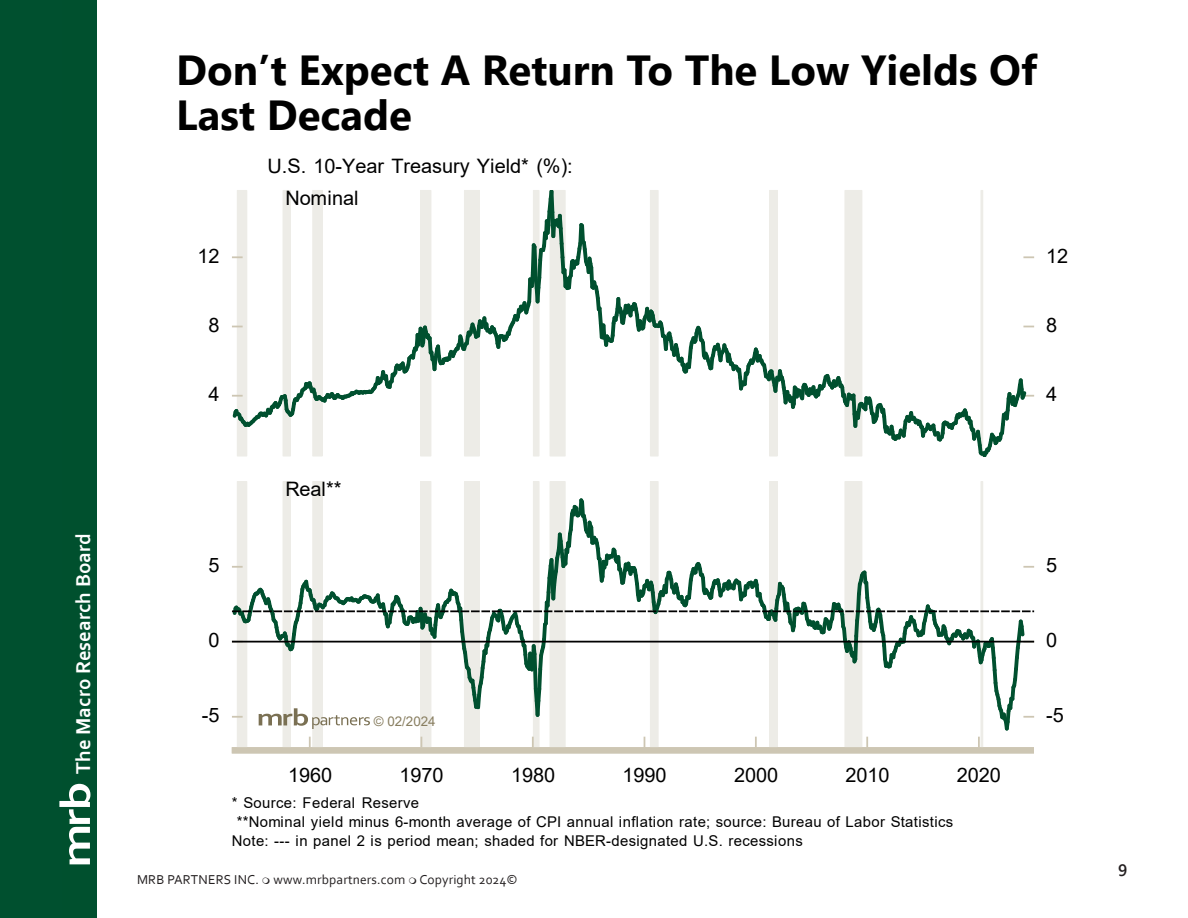
<style>
.page{position:relative;width:1188px;height:918px;background:#fff}
.page>*{position:absolute;margin:0;border:0;box-sizing:border-box;transform-origin:0 0}
.t1{font:700 43.2px "Corbel";color:#fff;scale:1.2 1}
.Paragraph_Style_1{font:700 42px/45px "Segoe UI";color:#000}
.t2{font:700 21px "Corbel";color:#fff}
.t3{font:19.95px/32.1px "Arial";letter-spacing:-.005em;color:#000}
.t4{font:600 16.5px "Segoe UI";color:#231f20}
.t5{font:14.85px "Arial";letter-spacing:.025em;color:#000}
.t6{font:13.5px "Corbel";letter-spacing:.01em;color:#231f20}
.Slug{font:13.35px "Arial";color:#887e60}
.s1{font-size:43.2px}
</style>
<div class="page">
<div style="left:0;top:0;width:97px;height:918px;background:#00502f"></div>
<svg style="left:232px;top:190px;width:802px;height:267px"></svg>
<div style="left:238px;top:482px;width:9px;height:265px;background:#edece7"></div>
<div style="left:237px;top:481px;width:10px;height:266px;border:1px solid #edece7"></div>
<div style="left:283px;top:482px;width:7px;height:265px;background:#edece7"></div>
<div style="left:283px;top:481px;width:8px;height:266px;border:1px solid #edece7"></div>
<div style="left:313px;top:482px;width:9px;height:265px;background:#edece7"></div>
<div style="left:313px;top:481px;width:9px;height:266px;border:1px solid #edece7"></div>
<div style="left:421px;top:482px;width:10px;height:265px;background:#edece7"></div>
<div style="left:420px;top:481px;width:11px;height:266px;border:1px solid #edece7"></div>
<div style="left:465px;top:482px;width:14px;height:265px;background:#edece7"></div>
<div style="left:534px;top:482px;width:5px;height:265px;background:#edece7"></div>
<div style="left:533px;top:481px;width:6px;height:266px;border:1px solid #edece7"></div>
<div style="left:550px;top:482px;width:15px;height:265px;background:#edece7"></div>
<div style="left:651px;top:482px;width:7px;height:265px;background:#edece7"></div>
<div style="left:650px;top:481px;width:8px;height:266px;border:1px solid #edece7"></div>
<div style="left:770px;top:482px;width:7px;height:265px;background:#edece7"></div>
<div style="left:769px;top:481px;width:8px;height:266px;border:1px solid #edece7"></div>
<div style="left:845px;top:482px;width:17px;height:265px;background:#edece7"></div>
<div style="left:981px;top:481px;width:2px;height:266px;border:1px solid #edece7"></div>
<div style="left:235px;top:747px;width:796px;height:6px;background:#cdc6b3"></div>
<svg style="left:231px;top:495px;width:803px;height:252px"></svg>
<h3 class="t2" style="left:70px;top:811px;width:279px;rotate:-90deg"><span class="s1">b</span> The Macro Research Board</h3>
<h1 class="t1" style="left:49px;top:868px;width:50px;rotate:-90deg">mr</h1>
<p class="Paragraph_Style_1" style="left:176px;top:45px;width:862px">Don’t Expect A Return To The Low Yields Of<br>Last Decade</p>
<p class="t3" style="left:285px;top:150px;width:289px;text-indent:-18px">U.S. 10-Year Treasury Yield* (%):<br>Nominal</p>
<p class="t3" style="left:197px;top:239px;width:24px">12</p>
<p class="t3" style="left:1046px;top:239px;width:24px">12</p>
<p class="t3" style="left:208px;top:309px;width:13px">8</p>
<p class="t3" style="left:208px;top:378px;width:13px">4</p>
<p class="t3" style="left:1046px;top:309px;width:13px">8</p>
<p class="t3" style="left:1046px;top:378px;width:13px">4</p>
<p class="t3" style="left:285px;top:473px;width:58px">Real**</p>
<p class="t3" style="left:208px;top:549px;width:13px">5</p>
<p class="t3" style="left:208px;top:624px;width:13px">0</p>
<p class="t3" style="left:202px;top:699px;width:19px">-5</p>
<p class="Slug" style="left:374px;top:712px;width:63px">© 02/2024</p>
<p class="t3" style="left:288px;top:758px;width:46px">1960</p>
<p class="t3" style="left:399px;top:758px;width:46px">1970</p>
<p class="t3" style="left:511px;top:758px;width:46px">1980</p>
<p class="t3" style="left:623px;top:758px;width:46px">1990</p>
<p class="t3" style="left:734px;top:758px;width:46px">2000</p>
<p class="t3" style="left:846px;top:758px;width:46px">2010</p>
<p class="t3" style="left:957px;top:758px;width:46px">2020</p>
<p class="t5" style="left:232px;top:792px;width:189px">* Source: Federal Reserve</p>
<p class="t5" style="left:237px;top:811px;width:718px">**Nominal yield minus 6-month average of CPI annual inflation rate; source: Bureau of Labor Statistics</p>
<p class="t5" style="left:232px;top:830px;width:572px">Note: --- in panel 2 is period mean; shaded for NBER-designated U.S. recessions</p>
<p class="t6" style="left:137px;top:871px;width:382px">MRB PARTNERS INC. www.mrbpartners.com Copyright 2024©</p>
<p class="t3" style="left:1046px;top:549px;width:13px">5</p>
<p class="t3" style="left:1046px;top:624px;width:13px">0</p>
<p class="t3" style="left:1046px;top:699px;width:19px">-5</p>
<p class="t4" style="left:1118px;top:855px;width:11px">9</p>
</div>
